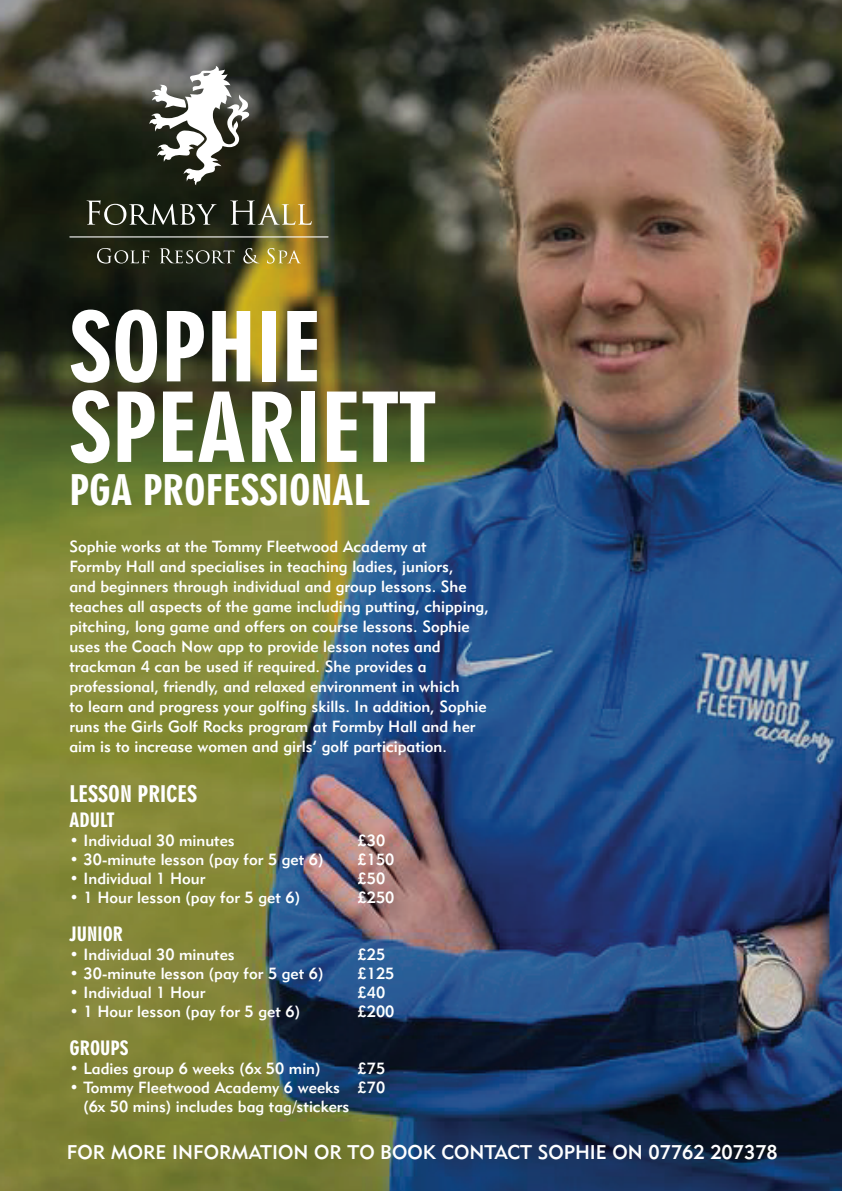
<style>
.page{position:relative;width:842px;height:1191px;background:#fff}
.page>*{position:absolute;margin:0;border:0;box-sizing:border-box;transform-origin:0 0}
.t1{font:92.1px/80.5px "Geometric 706 BT Black Condensed B";color:#fff}
.t2{font:40.4px "Geometric 706 BT Black Condensed B";color:#fff}
.t3{font:22px "Geometric 706 BT Black Condensed B";color:#fff}
.t4{font:19.6px "Geometric 415 BT Medium A";color:#fff}
.t5{font:19px "Geometric 706 BT Black Condensed B";color:#fff}
.t6{font:16px/20px "Geometric 415 BT Medium A";color:#fff}
</style>
<div class="page">
<img style="left:0;top:0;width:842px;height:1191px">
<svg style="left:87px;top:200px;width:130px;height:25px"></svg>
<svg style="left:230px;top:200px;width:82px;height:25px"></svg>
<svg style="left:97px;top:248px;width:52px;height:15px"></svg>
<svg style="left:160px;top:248px;width:74px;height:15px"></svg>
<svg style="left:243px;top:248px;width:16px;height:15px"></svg>
<svg style="left:267px;top:248px;width:34px;height:15px"></svg>
<hr style="left:69px;top:236px;width:260px;height:1px;background:#fff">
<svg style="left:149px;top:66px;width:100px;height:119px"></svg>
<h1 class="t1" style="left:69px;top:307px;width:368px">SOPHIE<br>SPEARIETT</h1>
<h2 class="t2" style="left:69px;top:466px;width:302px">PGA PROFESSIONAL</h2>
<p class="t6" style="left:69px;top:535px;width:421px">Sophie works at the Tommy Fleetwood Academy at<br>Formby Hall and specialises in teaching ladies, juniors,<br>and beginners through individual and group lessons. She teaches all aspects of the game including putting, chipping, pitching, long game and offers on course lessons. Sophie uses the Coach Now app to provide lesson notes and trackman 4 can be used if required. She provides a professional, friendly, and relaxed environment in which<br>to learn and progress your golfing skills. In addition, Sophie runs the Girls Golf Rocks program at Formby Hall and her aim is to increase women and girls’ golf participation.</p>
<h3 class="t3" style="left:70px;top:780px;width:129px">LESSON PRICES</h3>
<p class="t5" style="left:70px;top:808px;width:47px">ADULT</p>
<p class="t6" style="left:70px;top:829px;width:167px">• Individual 30 minutes</p>
<p class="t6" style="left:358px;top:829px;width:29px">£30</p>
<p class="t6" style="left:70px;top:848px;width:255px">• 30-minute lesson (pay for 5 get 6)</p>
<p class="t6" style="left:358px;top:848px;width:38px">£150</p>
<p class="t6" style="left:70px;top:867px;width:137px">• Individual 1 Hour</p>
<p class="t6" style="left:358px;top:867px;width:29px">£50</p>
<p class="t6" style="left:70px;top:886px;width:232px">• 1 Hour lesson (pay for 5 get 6)</p>
<p class="t6" style="left:358px;top:886px;width:38px">£250</p>
<p class="t5" style="left:70px;top:922px;width:55px">JUNIOR</p>
<p class="t6" style="left:70px;top:943px;width:167px">• Individual 30 minutes</p>
<p class="t6" style="left:358px;top:943px;width:29px">£25</p>
<p class="t6" style="left:70px;top:962px;width:255px">• 30-minute lesson (pay for 5 get 6)</p>
<p class="t6" style="left:358px;top:962px;width:38px">£125</p>
<p class="t6" style="left:70px;top:981px;width:137px">• Individual 1 Hour</p>
<p class="t6" style="left:358px;top:981px;width:29px">£40</p>
<p class="t6" style="left:70px;top:1000px;width:232px">• 1 Hour lesson (pay for 5 get 6)</p>
<p class="t6" style="left:358px;top:1000px;width:38px">£200</p>
<p class="t5" style="left:70px;top:1036px;width:61px">GROUPS</p>
<p class="t6" style="left:70px;top:1057px;width:252px">• Ladies group 6 weeks (6x 50 min)</p>
<p class="t6" style="left:358px;top:1057px;width:29px">£75</p>
<p class="t6" style="left:83px;top:1077px;width:303px;line-height:19px;text-indent:-14px">• Tommy Fleetwood Academy 6 weeks £70 (6x 50 mins) includes bag tag/stickers</p>
<p class="t4" style="left:67px;top:1140px;width:713px">FOR MORE INFORMATION OR TO BOOK CONTACT SOPHIE ON 07762 207378</p>
</div>
